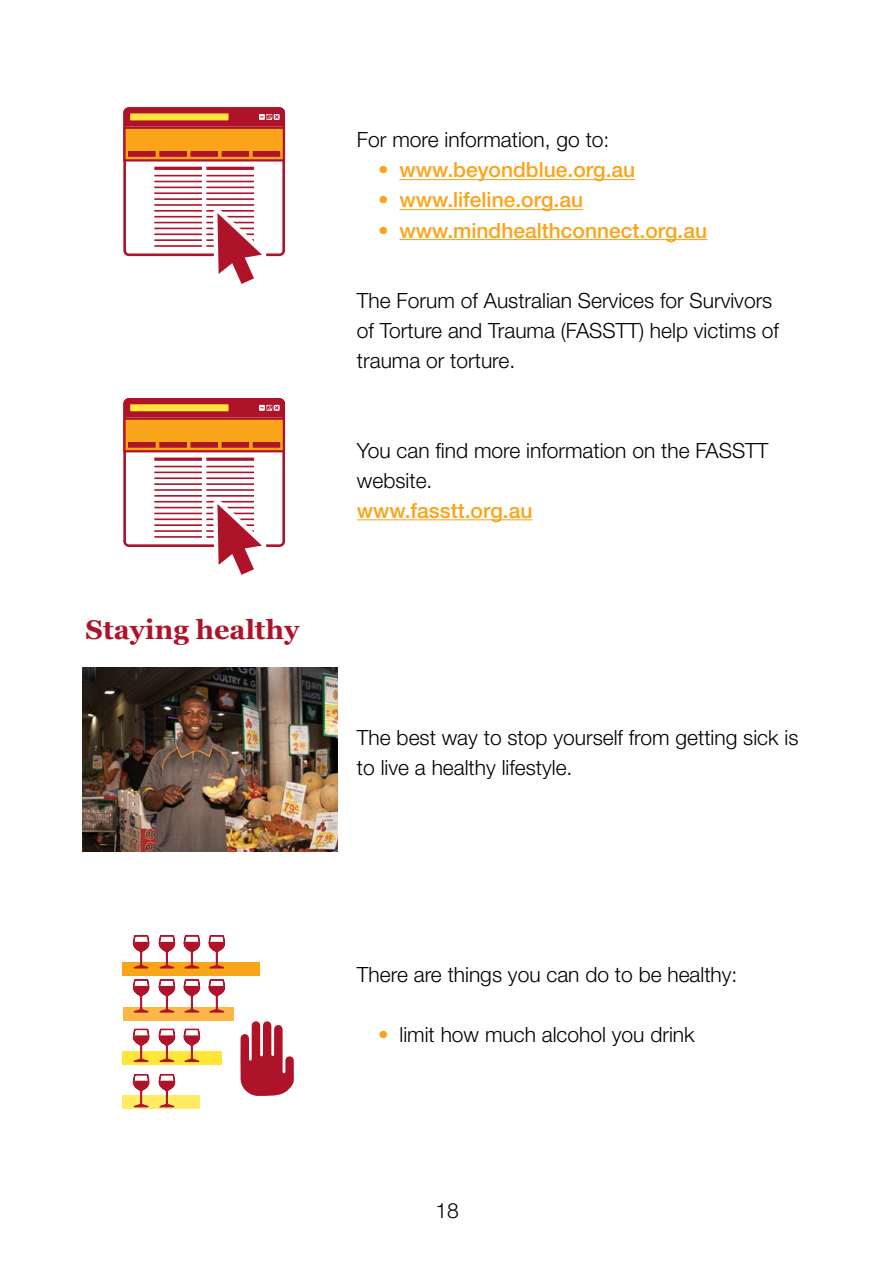
<style>
.page{position:relative;width:893px;height:1263px;background:#fff}
.page>*{position:absolute;margin:0;border:0;box-sizing:border-box;transform-origin:0 0}
.t1{font:700 27px "Georgia";color:#ae132a}
.t2{font:300 21px/30px "Helvetica Neue LT Std";color:#000}
.t3{font:500 21px "Helvetica Neue LT Std";color:#faa41a}
.s1{font-weight:300}
.s2{color:#faa41a}
</style>
<div class="page">
<svg style="left:123px;top:107px;width:162px;height:177px"></svg>
<svg style="left:123px;top:398px;width:162px;height:177px"></svg>
<img style="left:83px;top:667px;width:255px;height:184px">
<div style="left:123px;top:962px;width:137px;height:14px;background:#faa41a"></div>
<svg style="left:123px;top:1007px;width:111px;height:13px"></svg>
<div style="left:123px;top:1051px;width:99px;height:14px;background:#ffe639"></div>
<div style="left:123px;top:1095px;width:77px;height:14px;background:#ffeb65"></div>
<svg style="left:133px;top:979px;width:16px;height:33px"></svg>
<svg style="left:133px;top:1074px;width:16px;height:33px"></svg>
<svg style="left:159px;top:1074px;width:16px;height:33px"></svg>
<svg style="left:133px;top:1028px;width:16px;height:34px"></svg>
<svg style="left:159px;top:1028px;width:16px;height:34px"></svg>
<svg style="left:184px;top:1028px;width:16px;height:34px"></svg>
<svg style="left:208px;top:979px;width:17px;height:33px"></svg>
<svg style="left:159px;top:979px;width:16px;height:33px"></svg>
<svg style="left:184px;top:979px;width:16px;height:33px"></svg>
<svg style="left:133px;top:935px;width:16px;height:33px"></svg>
<svg style="left:208px;top:935px;width:17px;height:33px"></svg>
<svg style="left:159px;top:935px;width:16px;height:33px"></svg>
<svg style="left:184px;top:935px;width:16px;height:33px"></svg>
<svg style="left:240px;top:1021px;width:54px;height:75px"></svg>
<hr style="left:399px;top:179px;width:236px;height:1px;background:#faa41a">
<hr style="left:399px;top:209px;width:184px;height:1px;background:#faa41a">
<hr style="left:399px;top:239px;width:308px;height:1px;background:#faa41a">
<hr style="left:357px;top:519px;width:175px;height:1px;background:#faa41a">
<p class="t1" style="left:86px;top:609px;width:215px">Staying healthy</p>
<p class="t2" style="left:357px;top:125px;width:254px">For more information, go to:</p>
<p class="t3" style="left:378px;top:157px;width:259px"><span class="s1">•</span> www.beyondblue.org.au</p>
<p class="t3" style="left:378px;top:187px;width:206px"><span class="s1">•</span> www.lifeline.org.au</p>
<p class="t3" style="left:378px;top:217px;width:330px"><span class="s1">•</span> www.mindhealthconnect.org.au</p>
<p class="t2" style="left:357px;top:285px;width:424px">The Forum of Australian Services for Survivors of Torture and Trauma (FASSTT) help victims of trauma or torture.</p>
<p class="t2" style="left:357px;top:435px;width:413px">You can find more information on the FASSTT website.</p>
<p class="t3" style="left:357px;top:498px;width:177px">www.fasstt.org.au</p>
<p class="t2" style="left:357px;top:722px;width:443px">The best way to stop yourself from getting sick is to live a healthy lifestyle.</p>
<p class="t2" style="left:357px;top:959px;width:382px">There are things you can do to be healthy:</p>
<p class="t2" style="left:378px;top:1019px;width:318px"><span class="s2">•</span> limit how much alcohol you drink</p>
<p class="t2" style="left:435px;top:1195px;width:25px">18</p>
</div>
